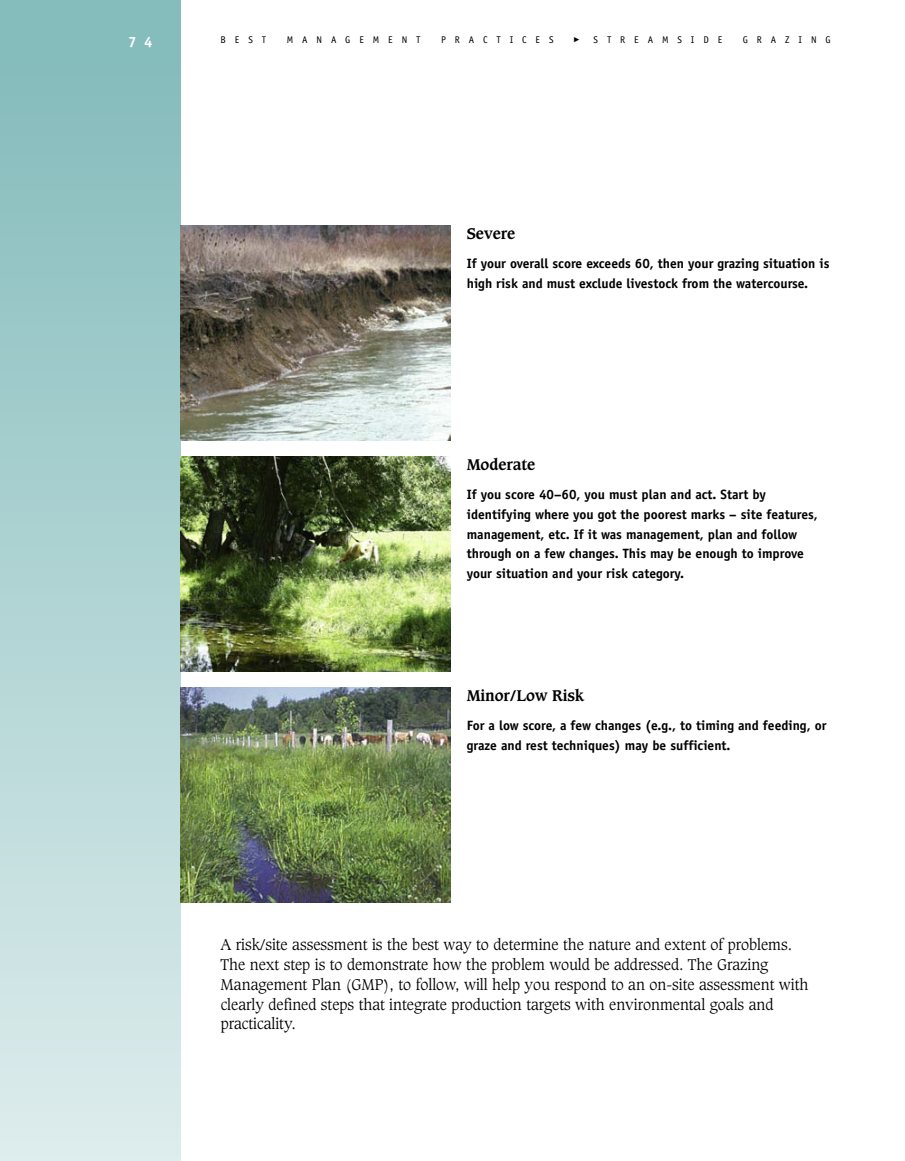
<style>
.page{position:relative;width:905px;height:1161px;background:#fff}
.page>*{position:absolute;margin:0;border:0;box-sizing:border-box;transform-origin:0 0}
.t1{font:300 15px/19.8px "Caxton";color:#000}
.t2{font:700 15px "Caxton";letter-spacing:-.005em;color:#000}
.t3{font:700 15px "Officina Sans";color:#fff}
.t4{font:700 13.5px/19.8px "Officina Sans";color:#000}
.t5{font:9.75px "Officina Sans";letter-spacing:.915em;color:#000}
</style>
<div class="page">
<div style="left:0;top:63px;width:180px;height:1098px;background:linear-gradient(to bottom,#85bcbc,#deeded)"></div>
<div style="left:0;top:0;width:180px;height:63px;background:#85bcbc"></div>
<img style="left:180px;top:225px;width:270px;height:216px">
<img style="left:180px;top:687px;width:270px;height:216px">
<img style="left:180px;top:456px;width:270px;height:216px">
<p class="t3" style="left:128px;top:36px;width:26px">7 4</p>
<p class="t5" style="left:220px;top:36px;width:47px">BEST</p>
<p class="t5" style="left:287px;top:36px;width:135px">MANAGEMENT</p>
<p class="t5" style="left:441px;top:36px;width:114px">PRACTICES</p>
<p class="t5" style="left:593px;top:36px;width:130px">STREAMSIDE</p>
<p class="t5" style="left:742px;top:36px;width:90px">GRAZING</p>
<p class="t2" style="left:467px;top:227px;width:50px">Severe</p>
<p class="t4" style="left:466px;top:254px;width:364px">If your overall score exceeds 60, then your grazing situation is high risk and must exclude livestock from the watercourse.</p>
<p class="t2" style="left:466px;top:458px;width:70px">Moderate</p>
<p class="t4" style="left:466px;top:485px;width:352px">If you score 40–60, you must plan and act. Start by identifying where you got the poorest marks – site features, management, etc. If it was management, plan and follow through on a few changes. This may be enough to improve your situation and your risk category.</p>
<p class="t2" style="left:466px;top:689px;width:119px">Minor/Low Risk</p>
<p class="t4" style="left:466px;top:716px;width:361px">For a low score, a few changes (e.g., to timing and feeding, or graze and rest techniques) may be sufficient.</p>
<p class="t1" style="left:220px;top:936px;width:589px">A risk/site assessment is the best way to determine the nature and extent of problems.<br>The next step is to demonstrate how the problem would be addressed. The Grazing Management Plan (GMP), to follow, will help you respond to an on-site assessment with clearly defined steps that integrate production targets with environmental goals and practicality.</p>
</div>
